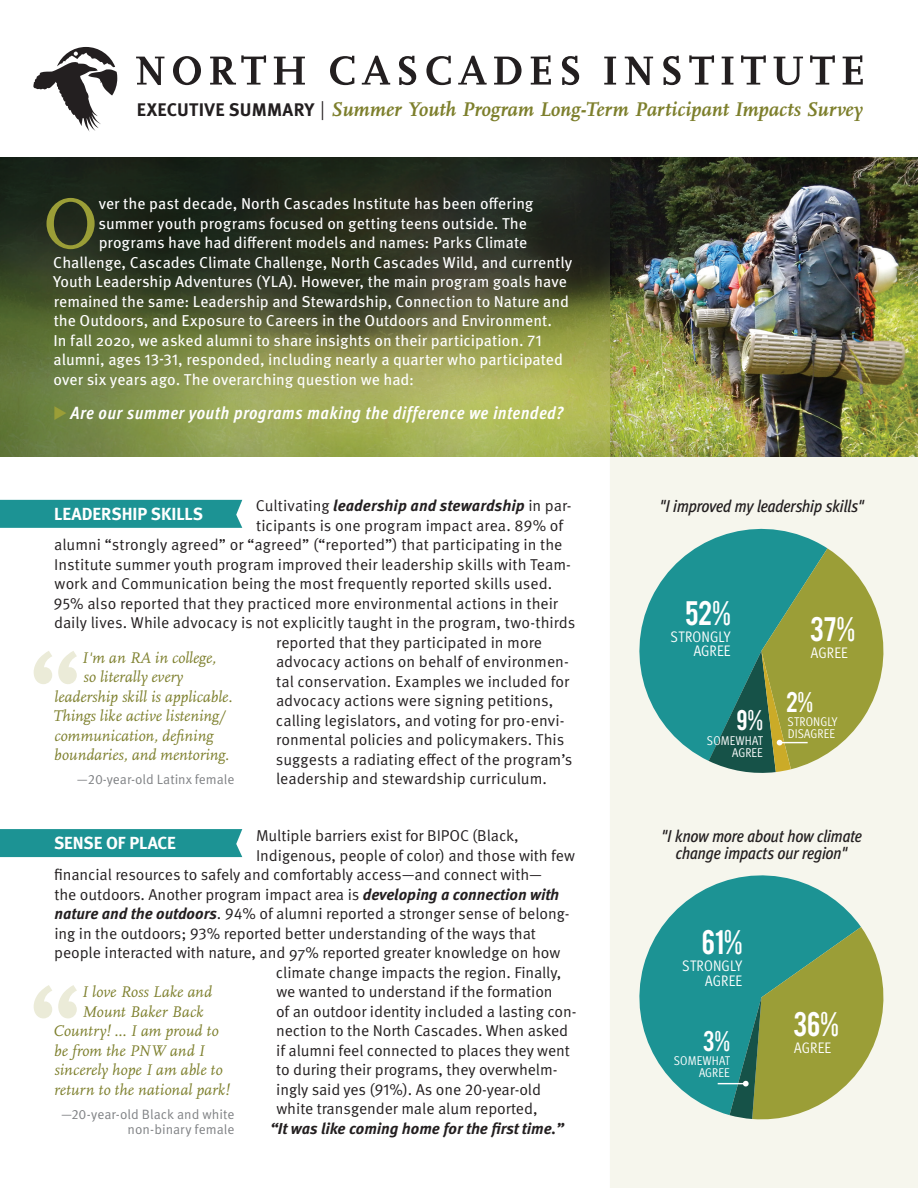
<style>
.page{position:relative;width:918px;height:1188px;background:#fff}
.page>*{position:absolute;margin:0;border:0;box-sizing:border-box;transform-origin:0 0}
.t1{font:124.65px "Meta Normal LF";color:#ebebd8}
.Body{font:74.85px "Scala";color:#9b9e37}
.Body-2{font:26.7px "Bebas";letter-spacing:-.01em;color:#fff}
.Body-3{font:22.2px "Bebas";color:#fff}
.t2{font:italic 700 20.7px "Scala";color:#7d7f2c}
.Minor_Heading{font:italic 700 condensed 17.7px "Meta Pro";letter-spacing:.025em;color:#fff}
.Body-4{font:17.55px "Meta Bold LF";letter-spacing:-.005em;color:#fff}
.Body-5{font:italic 500 condensed 17.1px/17.1px "Meta Pro";letter-spacing:-.02em;color:#231f20;text-align:center}
.t3{font:italic 16.05px "Scala";color:#7d7f2c}
.Body-6{font:15.75px "Meta Pro Norm";letter-spacing:-.005em;color:#231f20}
.Body-7{font:15.75px/19.5px "Meta Pro";color:#fff}
.Body-8{font:italic 700 15.75px "Meta Pro";letter-spacing:-.005em;color:#231f20}
.Body-9{font:15.3px/14.2px "Meta Pro Cond Norm";letter-spacing:.005em;color:#fff;text-align:right}
.Quote_Attribution{font:13.5px/15px "Meta Pro Norm";color:#808285;text-align:right}
.Body-10{font:12.75px/11.9px "Meta Pro Cond Norm";letter-spacing:.005em;color:#fff;text-align:right}
.s1{font-family:"Meta Pro";font-style:normal;font-size:18.15px;color:#231f20}
.s2{font-family:"Meta Pro Cond Norm";font-weight:400;font-style:normal;font-size:19.65px;color:#231f20}
.s3{font-family:"Meta Pro Norm";font-weight:400;font-style:normal}
.s4{font-family:"Meta Pro";font-weight:700;font-style:italic}
</style>
<div class="page">
<div style="left:610px;top:168px;width:308px;height:1020px;background:#f6f6ed"></div>
<img style="left:0;top:158px;width:608px;height:298px">
<svg style="left:33px;top:47px;width:85px;height:85px"></svg>
<svg style="left:639px;top:528px;width:188px;height:233px;fill:#1c9394"></svg>
<svg style="left:709px;top:548px;width:175px;height:225px;background:#749f6c"></svg>
<svg style="left:639px;top:875px;width:222px;height:237px;fill:#1c9394"></svg>
<svg style="left:718px;top:927px;width:166px;height:193px;background:#7aa26b"></svg>
<div style="left:608px;top:157px;width:310px;height:300px;background:#231f20;opacity:.2"></div>
<div style="left:0;top:500px;width:242px;height:28px;background:#1c9394"></div>
<div style="left:0;top:829px;width:242px;height:28px;background:#1c9394"></div>
<svg style="left:136px;top:57px;width:28px;height:28px"></svg>
<svg style="left:173px;top:56px;width:28px;height:29px"></svg>
<svg style="left:210px;top:55px;width:56px;height:30px"></svg>
<svg style="left:274px;top:57px;width:31px;height:28px"></svg>
<svg style="left:330px;top:56px;width:24px;height:29px"></svg>
<svg style="left:362px;top:56px;width:28px;height:29px"></svg>
<svg style="left:399px;top:56px;width:17px;height:29px"></svg>
<svg style="left:426px;top:56px;width:25px;height:29px"></svg>
<svg style="left:458px;top:56px;width:29px;height:29px"></svg>
<svg style="left:494px;top:57px;width:28px;height:28px"></svg>
<svg style="left:531px;top:55px;width:20px;height:30px"></svg>
<svg style="left:562px;top:56px;width:17px;height:29px"></svg>
<svg style="left:604px;top:57px;width:12px;height:28px"></svg>
<svg style="left:625px;top:57px;width:28px;height:28px"></svg>
<svg style="left:663px;top:56px;width:18px;height:29px"></svg>
<svg style="left:689px;top:55px;width:25px;height:30px"></svg>
<svg style="left:722px;top:57px;width:11px;height:28px"></svg>
<svg style="left:741px;top:55px;width:25px;height:30px"></svg>
<svg style="left:774px;top:57px;width:29px;height:28px"></svg>
<svg style="left:810px;top:55px;width:25px;height:30px"></svg>
<svg style="left:843px;top:55px;width:20px;height:30px"></svg>
<svg style="left:55px;top:406px;width:12px;height:14px"></svg>
<p class="t2" style="left:137px;top:97px;width:728px"><span class="s1">EXECUTIVE SUMMARY</span> <span class="s2">|</span> Summer Youth Program Long-Term Participant Impacts Survey</p>
<p class="Body" style="left:43px;top:183px;width:57px">O</p>
<p class="Body-7" style="left:99px;top:193px;width:436px">ver the past decade, North Cascades Institute has been offering summer youth programs focused on getting teens outside. The programs have had different models and names: Parks Climate</p>
<p class="Body-7" style="left:53px;top:251px;width:521px">Challenge, Cascades Climate Challenge, North Cascades Wild, and currently Youth Leadership Adventures (YLA). However, the main program goals have remained the same: Leadership and Stewardship, Connection to Nature and the Outdoors, and Exposure to Careers in the Outdoors and Environment.<br>In fall 2020, we asked alumni to share insights on their participation. 71 alumni, ages 13-31, responded, including nearly a quarter who participated over six years ago. The overarching question we had:</p>
<p class="Minor_Heading" style="left:71px;top:399px;width:494px">Are our summer youth programs making the difference we intended?</p>
<p class="Body-8" style="left:256px;top:494px;width:317px"><span class="s3">Cultivating</span> leadership and stewardship <span class="s3">in par-</span></p>
<p class="Body-6" style="left:256px;top:514px;width:309px">ticipants is one program impact area. 89% of</p>
<p class="Body-6" style="left:54px;top:533px;width:510px">alumni “strongly agreed” or “agreed” (“reported”) that participating in the</p>
<p class="Body-6" style="left:54px;top:553px;width:518px">Institute summer youth program improved their leadership skills with Team-</p>
<p class="Body-6" style="left:55px;top:572px;width:499px">work and Communication being the most frequently reported skills used.</p>
<p class="Body-6" style="left:54px;top:592px;width:506px">95% also reported that they practiced more environmental actions in their</p>
<p class="Body-6" style="left:54px;top:611px;width:523px">daily lives. While advocacy is not explicitly taught in the program, two-thirds</p>
<p class="Body-6" style="left:276px;top:631px;width:268px">reported that they participated in more</p>
<p class="Body-6" style="left:276px;top:650px;width:294px">advocacy actions on behalf of environmen-</p>
<p class="Body-6" style="left:276px;top:670px;width:295px">tal conservation. Examples we included for</p>
<p class="Body-6" style="left:276px;top:689px;width:279px">advocacy actions were signing petitions,</p>
<p class="Body-6" style="left:276px;top:709px;width:290px">calling legislators, and voting for pro-envi-</p>
<p class="Body-6" style="left:276px;top:728px;width:290px">ronmental policies and policymakers. This</p>
<p class="Body-6" style="left:276px;top:748px;width:298px">suggests a radiating effect of the program’s</p>
<p class="Body-6" style="left:276px;top:767px;width:272px">leadership and stewardship curriculum.</p>
<p class="Body-4" style="left:54px;top:504px;width:150px">LEADERSHIP SKILLS</p>
<p class="t1" style="left:26px;top:624px;width:58px">“</p>
<p class="t3" style="left:82px;top:649px;width:136px">I'm an RA in college,</p>
<p class="t3" style="left:84px;top:669px;width:101px">so literally every</p>
<p class="t3" style="left:55px;top:688px;width:179px">leadership skill is applicable.</p>
<p class="t3" style="left:53px;top:708px;width:174px">Things like active listening/</p>
<p class="t3" style="left:54px;top:727px;width:160px">communication, defining</p>
<p class="t3" style="left:54px;top:747px;width:176px">boundaries, and mentoring.</p>
<p class="Quote_Attribution" style="left:77px;top:771px;width:159px">—20-year-old Latinx female</p>
<p class="Body-6" style="left:256px;top:824px;width:264px">Multiple barriers exist for BIPOC (Black,</p>
<p class="Body-6" style="left:256px;top:843px;width:320px">Indigenous, people of color) and those with few</p>
<p class="Body-6" style="left:54px;top:863px;width:490px">financial resources to safely and comfortably access—and connect with—</p>
<p class="Body-6" style="left:55px;top:882px;width:506px">the outdoors. Another program impact area is <span class="s4">developing a connection with</span></p>
<p class="Body-6" style="left:55px;top:902px;width:516px"><span class="s4">nature and the outdoors</span>. 94% of alumni reported a stronger sense of belong-</p>
<p class="Body-6" style="left:54px;top:921px;width:483px">ing in the outdoors; 93% reported better understanding of the ways that</p>
<p class="Body-6" style="left:54px;top:941px;width:508px">people interacted with nature, and 97% reported greater knowledge on how</p>
<p class="Body-6" style="left:276px;top:960px;width:287px">climate change impacts the region. Finally,</p>
<p class="Body-6" style="left:276px;top:980px;width:278px">we wanted to understand if the formation</p>
<p class="Body-6" style="left:276px;top:999px;width:302px">of an outdoor identity included a lasting con-</p>
<p class="Body-6" style="left:276px;top:1019px;width:294px">nection to the North Cascades. When asked</p>
<p class="Body-6" style="left:276px;top:1038px;width:295px">if alumni feel connected to places they went</p>
<p class="Body-6" style="left:276px;top:1058px;width:283px">to during their programs, they overwhelm-</p>
<p class="Body-6" style="left:276px;top:1077px;width:266px">ingly said yes (91%). As one 20-year-old</p>
<p class="Body-6" style="left:276px;top:1097px;width:263px">white transgender male alum reported,</p>
<p class="Body-8" style="left:270px;top:1116px;width:295px">“It was like coming home for the first time.”</p>
<p class="Body-4" style="left:54px;top:833px;width:123px">SENSE OF PLACE</p>
<p class="t1" style="left:26px;top:958px;width:58px">“</p>
<p class="t3" style="left:82px;top:984px;width:131px">I love Ross Lake and</p>
<p class="t3" style="left:82px;top:1003px;width:123px">Mount Baker Back</p>
<p class="t3" style="left:53px;top:1023px;width:167px">Country! ... I am proud to</p>
<p class="t3" style="left:54px;top:1042px;width:152px">be from the PNW and I</p>
<p class="t3" style="left:54px;top:1062px;width:170px">sincerely hope I am able to</p>
<p class="t3" style="left:54px;top:1081px;width:177px">return to the national park!</p>
<p class="Quote_Attribution" style="left:61px;top:1106px;width:175px">—20-year-old Black and white non-binary female</p>
<p class="Body-5" style="left:659px;top:497px;width:206px">"I improved my leadership skills"</p>
<p class="Body-2" style="left:685px;top:593px;width:48px">52%</p>
<p class="Body-9" style="left:671px;top:628px;width:62px">STRONGLY<br>AGREE</p>
<p class="Body-3" style="left:737px;top:704px;width:28px">9%</p>
<p class="Body-10" style="left:707px;top:733px;width:58px">SOMEWHAT<br>AGREE</p>
<p class="Body-2" style="left:810px;top:610px;width:47px">37%</p>
<p class="Body-9" style="left:811px;top:645px;width:38px">AGREE</p>
<p class="Body-3" style="left:786px;top:686px;width:29px">2%</p>
<p class="Body-10" style="left:787px;top:715px;width:52px;text-align:left">STRONGLY<br>DISAGREE</p>
<p class="Body-5" style="left:661px;top:826px;width:202px">"I know more about how climate change impacts our region"</p>
<p class="Body-2" style="left:702px;top:923px;width:42px">61%</p>
<p class="Body-9" style="left:682px;top:958px;width:62px">STRONGLY<br>AGREE</p>
<p class="Body-3" style="left:703px;top:1025px;width:29px">3%</p>
<p class="Body-10" style="left:674px;top:1054px;width:58px">SOMEWHAT<br>AGREE</p>
<p class="Body-2" style="left:793px;top:1005px;width:47px">36%</p>
<p class="Body-9" style="left:794px;top:1040px;width:38px">AGREE</p>
</div>
